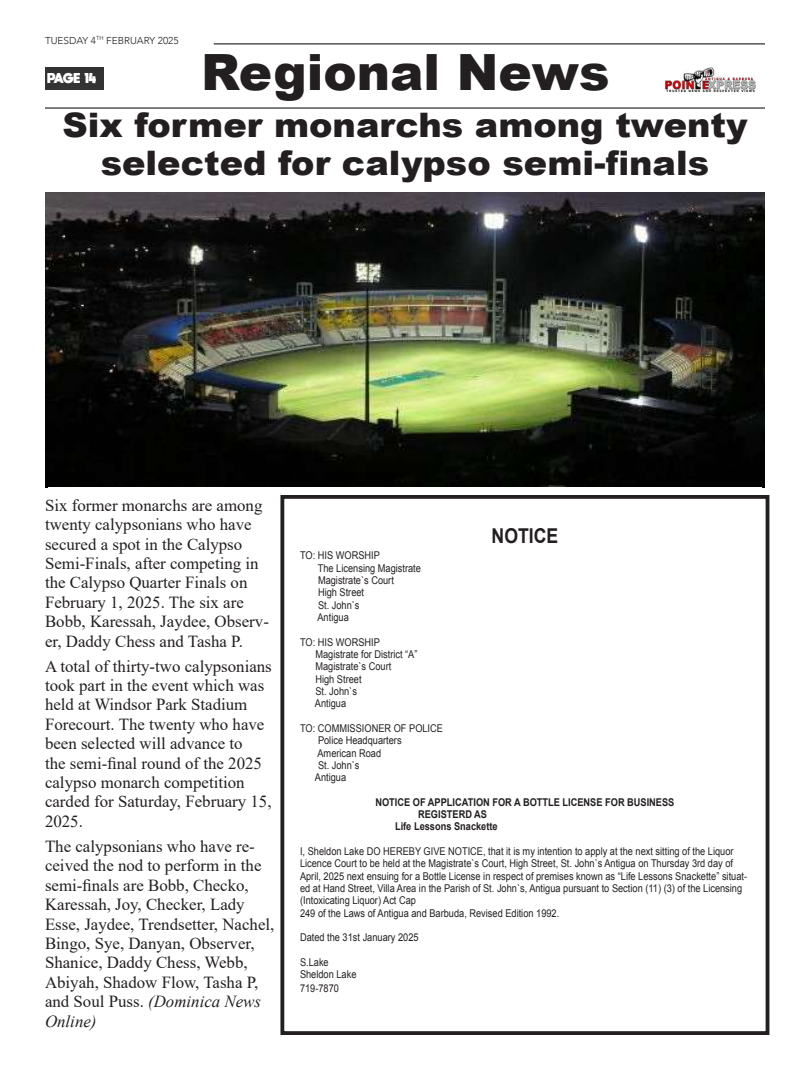
<style>
.page{position:relative;width:810px;height:1080px;background:#fff}
.page>*{position:absolute;margin:0;border:0;box-sizing:border-box;transform-origin:0 0}
.t1{font:900 50px "Arial";color:#231f20}
.t2{font:900 33.75px/38.8px "Arial";color:#231f20;text-align:center;scale:1.04 1}
.t3{font:700 20.5px "Arial";color:#231f20;scale:.86 1}
.t4{font:16.88px/19.4px "Times New Roman";color:#231f20}
.t5{font:10.75px/12.4px "Arial";color:#231f20;scale:.86 1}
.t6{font:700 10.75px "Arial";color:#231f20;scale:.86 1}
.t7{font:300 10px "Avenir";color:#231f20}
.t8{font:800 10px "moon get";letter-spacing:-.055em;color:#fff}
.s1{font-style:italic}
</style>
<div class="page">
<hr style="left:214px;top:43px;width:551px;height:2px;background:#333">
<div style="left:45px;top:67px;width:58px;height:22px;background:#333"></div>
<img style="left:665px;top:67px;width:91px;height:25px">
<hr style="left:45px;top:107px;width:720px;height:2px;background:#333">
<img style="left:45px;top:192px;width:720px;height:296px">
<div style="left:48px;top:487px;width:714px;height:12px;background:#fff"></div>
<div style="left:280px;top:495px;width:489px;height:540px;border:4px solid #231f20"></div>
<p class="t7" style="left:45px;top:34px;width:135px">TUESDAY 4<sup>TH</sup> FEBRUARY 2025</p>
<p class="t8" style="left:47px;top:71px;width:51px">PAGE 14</p>
<h1 class="t1" style="left:201px;top:36px;width:410px">Regional News</h1>
<h2 class="t2" style="left:62px;top:104px;width:660px">Six former monarchs among twenty selected for calypso semi-finals</h2>
<p class="t4" style="left:45px;top:495px;width:225px">Six former monarchs are among twenty calypsonians who have secured a spot in the Calypso<br>Semi-Finals, after competing in the Calypso Quarter Finals on<br>February 1, 2025. The six are<br>Bobb, Karessah, Jaydee, Observ&shy;er, Daddy Chess and Tasha P.</p>
<p class="t4" style="left:45px;top:656px;width:228px">A total of thirty-two calypsonians took part in the event which was held at Windsor Park Stadium<br>Forecourt. The twenty who have been selected will advance to<br>the semi-final round of the 2025 calypso monarch competition carded for Saturday, February 15,<br>2025.</p>
<p class="t4" style="left:45px;top:836px;width:231px">The calypsonians who have re&shy;ceived the nod to perform in the semi-finals are Bobb, Checko,<br>Karessah, Joy, Checker, Lady<br>Esse, Jaydee, Trendsetter, Nachel,<br>Bingo, Sye, Danyan, Observer,<br>Shanice, Daddy Chess, Webb,<br>Abiyah, Shadow Flow, Tasha P, and Soul Puss. <span class="s1">(Dominica News<br>Online)</span></p>
<h3 class="t3" style="left:492px;top:522px;width:79px">NOTICE</h3>
<p class="t5" style="left:317px;top:550px;width:122px;text-indent:-17px">TO: HIS WORSHIP<br>The Licensing Magistrate<br>Magistrate`s Court<br>High Street<br>St. John`s<br>Antigua</p>
<p class="t5" style="left:315px;top:636px;width:121px;text-indent:-15px">TO: HIS WORSHIP<br>Magistrate for District “A”<br>Magistrate`s Court<br>High Street<br>St. John`s<br>Antigua</p>
<p class="t5" style="left:315px;top:722px;width:150px;text-indent:-15px">TO: COMMISSIONER OF POLICE<br>Police Headquarters<br>American Road<br>St. John`s<br>Antigua</p>
<p class="t6" style="left:375px;top:795px;width:349px">NOTICE OF APPLICATION FOR A BOTTLE LICENSE FOR BUSINESS</p>
<p class="t6" style="left:418px;top:807px;width:82px">REGISTERD AS</p>
<p class="t6" style="left:395px;top:820px;width:121px">Life Lessons Snackette</p>
<p class="t5" style="left:300px;top:845px;width:521px">I, Sheldon Lake DO HEREBY GIVE NOTICE, that it is my intention to apply at the next sitting of the Liquor Licence Court to be held at the Magistrate`s Court, High Street, St. John`s Antigua on Thursday 3rd day of April, 2025 next ensuing for a Bottle License in respect of premises known as “Life Lessons Snackette” situat&shy;ed at Hand Street, Villa Area in the Parish of St. John`s, Antigua pursuant to Section (11) (3) of the Licensing (Intoxicating Liquor) Act Cap<br>249 of the Laws of Antigua and Barbuda, Revised Edition 1992.</p>
<p class="t5" style="left:300px;top:931px;width:139px">Dated the 31st January 2025</p>
<p class="t5" style="left:300px;top:956px;width:67px">S.Lake<br>Sheldon Lake</p>
<p class="t5" style="left:300px;top:982px;width:47px">719-7870</p>
</div>
